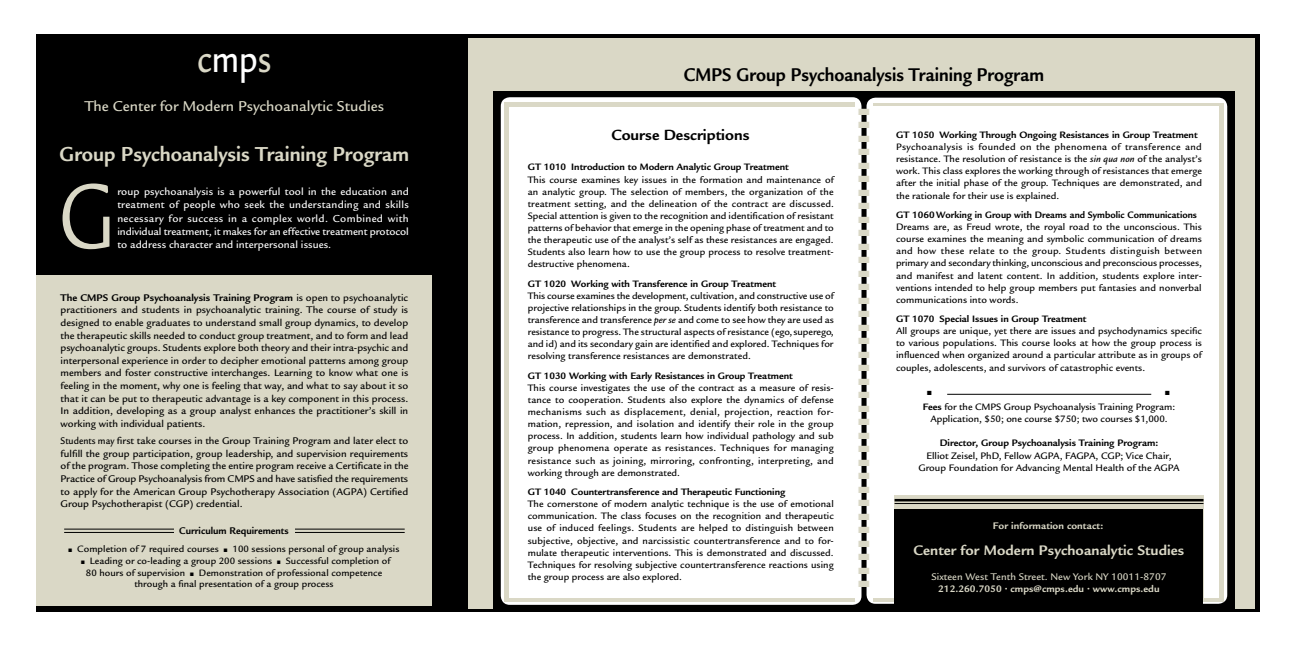
<style>
.page{position:relative;width:1296px;height:648px;background:#fff}
.page>*{position:absolute;margin:0;border:0;box-sizing:border-box;transform-origin:0 0}
.t1{font:100px "Legacy Sans";color:#dad8c6;scale:.8 1}
.t2{font:500 42px "Legacy Sans";color:#dad8c6;scale:.8 1}
.t3{font:700 22px "Legacy Sans";color:#dad8c6;scale:.93 1}
.t4{font:700 20px "Legacy Sans";color:#000;scale:.9 1}
.t5{font:700 16px "Legacy Sans";color:#000}
.t6{font:500 15.5px "Legacy Sans";color:#dad8c6}
.t7{font:700 15px "Legacy Sans";letter-spacing:.005em;color:#dad8c6}
.t8{font:500 11px/13.2px "Legacy Sans";letter-spacing:.005em;color:#fff;text-align:justify}
.t9{font:500 10.5px/12.6px "Legacy Sans";letter-spacing:.005em;color:#000;text-align:justify}
.t10{font:500 10.5px/12.6px "Legacy Sans";letter-spacing:.005em;color:#000;text-align:justify;scale:.9 1}
.t11{font:500 10.5px "Legacy Sans";letter-spacing:.005em;color:#dad8c6}
.t12{font:700 10.5px "Legacy Sans";letter-spacing:.005em;color:#000;scale:.95 1}
.t13{font:700 10.4px "Legacy Sans";letter-spacing:.005em;color:#dad8c6}
.t14{font:700 10.3px "Legacy Sans";letter-spacing:.005em;color:#dad8c6}
.t15{font:500 10.2px/12.4px "Legacy Sans";color:#000;text-align:center}
.t16{font:700 10.2px "Legacy Sans";color:#000}
.t17{font:500 10.1px/12.1px "Legacy Sans";letter-spacing:.005em;color:#000;text-align:justify}
.t18{font:700 10.1px "Legacy Sans";color:#000}
.t19{font:500 10px/12px "Legacy Sans";letter-spacing:.005em;color:#000;text-align:center}
.t20{font:9px/13.5px "Zapf Dingbats ITC";color:#dad8c6;text-align:justify;scale:1.7 1}
.t21{font:6px "Zapf Dingbats ITC";color:#000}
.s1{color:#fff}
.s2{font-weight:700}
.s3{font-style:italic}
</style>
<div class="page">
<div style="left:36px;top:35px;width:1224px;height:577px;background:#000"></div>
<div style="left:468px;top:38px;width:786px;height:571px;background:#dad8c6"></div>
<div style="left:493px;top:91px;width:742px;height:521px;background:#000"></div>
<div style="left:36px;top:276px;width:396px;height:330px;background:#dad8c6"></div>
<div style="left:501px;top:97px;width:361px;height:508px;background:#fff;border-radius:9px"></div>
<div style="left:867px;top:98px;width:360px;height:506px;background:#fff;border-radius:9px"></div>
<hr style="left:64px;top:529px;width:341px;height:1px;background:#000">
<hr style="left:64px;top:532px;width:341px;height:1px;background:#000">
<div style="left:174px;top:522px;width:121px;height:19px;background:#dad8c6"></div>
<div style="left:504px;top:103px;width:351px;height:499px;background:#dad8c6"></div>
<div style="left:509px;top:107px;width:346px;height:491px;background:#fff"></div>
<div style="left:874px;top:103px;width:350px;height:499px;background:#dad8c6"></div>
<div style="left:873px;top:107px;width:346px;height:491px;background:#fff"></div>
<div style="left:894px;top:495px;width:310px;height:106px;background:#dad8c6"></div>
<div style="left:894px;top:509px;width:309px;height:95px;background:#000"></div>
<hr style="left:895px;top:499px;width:309px;height:2px;background:#000">
<hr style="left:895px;top:503px;width:309px;height:1px;background:#000">
<hr style="left:947px;top:394px;width:204px;height:1px;background:#000">
<h2 class="t2" style="left:197px;top:35px;width:94px">c<span class="s1">mp</span>s</h2>
<h3 class="t6" style="left:85px;top:97px;width:301px">The Center for Modern Psychoanalytic Studies</h3>
<h3 class="t3" style="left:60px;top:141px;width:377px">Group Psychoanalysis Training Program</h3>
<h1 class="t1" style="left:58px;top:160px;width:72px">G</h1>
<p class="t8" style="left:117px;top:185px;width:293px">roup psychoanalysis is a powerful tool in the education and treatment of people who seek the understanding and skills necessary for success in a complex world. Combined with individual treatment, it makes for an effective treatment protocol to address character and interpersonal issues.</p>
<p class="t9" style="left:60px;top:291px;width:349px"><span class="s2">The CMPS Group Psychoanalysis Training Program</span> is open to psychoanalytic practitioners and students in psychoanalytic training. The course of study is designed to enable graduates to understand small group dynamics, to develop the therapeutic skills needed to conduct group treatment, and to form and lead psychoanalytic groups. Students explore both theory and their intra-psychic and interpersonal experience in order to decipher emotional patterns among group members and foster constructive interchanges. Learning to know what one is feeling in the moment, why one is feeling that way, and what to say about it so that it can be put to therapeutic advantage is a key component in this process.<br>In addition, developing as a group analyst enhances the practitioner’s skill in working with individual patients.</p>
<p class="t10" style="left:60px;top:435px;width:388px">Students may first take courses in the Group Training Program and later elect to fulfill the group participation, group leadership, and supervision requirements of the program. Those completing the entire program receive a Certificate in the Practice of Group Psychoanalysis from CMPS and have satisfied the requirements to apply for the American Group Psychotherapy Association (AGPA) Certified Group Psychotherapist (CGP) credential.</p>
<p class="t12" style="left:179px;top:525px;width:117px">Curriculum Requirements</p>
<p class="t19" style="left:69px;top:543px;width:332px">■ Completion of 7 required courses ■ 100 sessions personal of group analysis</p>
<p class="t19" style="left:81px;top:555px;width:311px">■ Leading or co-leading a group 200 sessions ■ Successful completion of<br>80 hours of supervision ■ Demonstration of professional competence</p>
<p class="t19" style="left:134px;top:578px;width:201px">through a final presentation of a group process</p>
<h3 class="t4" style="left:684px;top:64px;width:402px">CMPS Group Psychoanalysis Training Program</h3>
<p class="t20" style="left:858px;top:105px;width:8px">■ ■ ■ ■ ■ ■ ■ ■ ■ ■ ■ ■ ■ ■ ■ ■ ■ ■ ■ ■ ■ ■ ■ ■ ■ ■ ■ ■ ■ ■ ■ ■ ■ ■ ■ ■</p>
<h3 class="t5" style="left:611px;top:126px;width:140px">Course Descriptions</h3>
<p class="t18" style="left:896px;top:129px;width:303px">GT 1050 Working Through Ongoing Resistances in Group Treatment</p>
<p class="t17" style="left:896px;top:141px;width:308px">Psychoanalysis is founded on the phenomena of transference and resistance. The resolution of resistance is the <span class="s3">sin qua non</span> of the analyst’s work. This class explores the working through of resistances that emerge after the initial phase of the group. Techniques are demonstrated, and the rationale for their use is explained.</p>
<p class="t18" style="left:896px;top:209px;width:302px">GT 1060Working in Group with Dreams and Symbolic Communications</p>
<p class="t17" style="left:896px;top:221px;width:308px">Dreams are, as Freud wrote, the royal road to the unconscious. This course examines the meaning and symbolic communication of dreams and how these relate to the group. Students distinguish between primary and secondary thinking, unconscious and preconscious processes, and manifest and latent content. In addition, students explore inter&shy;ventions intended to help group members put fantasies and nonverbal communications into words.</p>
<p class="t18" style="left:896px;top:313px;width:192px">GT 1070 Special Issues in Group Treatment</p>
<p class="t17" style="left:896px;top:325px;width:307px">All groups are unique, yet there are issues and psychodynamics specific to various populations. This course looks at how the group process is influenced when organized around a particular attribute as in groups of couples, adolescents, and survivors of catastrophic events.</p>
<p class="t18" style="left:528px;top:161px;width:262px">GT 1010 I ntroduction to Modern Analytic Group Treatment</p>
<p class="t17" style="left:528px;top:173px;width:308px">This course examines key issues in the formation and maintenance of an analytic group. The selection of members, the organization of the treatment setting, and the delineation of the contract are discussed.<br>Special attention is given to the recognition and identification of resistant patterns of behavior that emerge in the opening phase of treatment and to the therapeutic use of the analyst’s self as these resistances are engaged.<br>Students also learn how to use the group process to resolve treatment&shy;destructive phenomena.</p>
<p class="t18" style="left:528px;top:278px;width:250px">GT 1020 Working with Transference in Group Treatment</p>
<p class="t17" style="left:528px;top:290px;width:308px">This course examines the development, cultivation, and constructive use of projective relationships in the group. Students identify both resistance to transference and transference <span class="s3">per se</span> and come to see how they are used as resistance to progress. The structural aspects of resistance (ego, superego, and id) and its secondary gain are identified and explored. Techniques for resolving transference resistances are demonstrated.</p>
<p class="t18" style="left:528px;top:370px;width:267px">GT 1030 Working with Early Resistances in Group Treatment</p>
<p class="t17" style="left:528px;top:382px;width:308px">This course investigates the use of the contract as a measure of resis&shy;tance to cooperation. Students also explore the dynamics of defense mechanisms such as displacement, denial, projection, reaction for&shy;mation, repression, and isolation and identify their role in the group process. In addition, students learn how individual pathology and sub group phenomena operate as resistances. Techniques for managing resistance such as joining, mirroring, confronting, interpreting, and working through are demonstrated.</p>
<p class="t18" style="left:528px;top:486px;width:259px">GT 1040 Countertransference and Therapeutic Functioning</p>
<p class="t17" style="left:528px;top:498px;width:308px">The cornerstone of modern analytic technique is the use of emotional communication. The class focuses on the recognition and therapeutic use of induced feelings. Students are helped to distinguish between subjective, objective, and narcissistic countertransference and to for&shy;mulate therapeutic interventions. This is demonstrated and discussed.<br>Techniques for resolving subjective countertransference reactions using the group process are also explored.</p>
<p class="t21" style="left:927px;top:390px;width:6px">■</p>
<p class="t21" style="left:1165px;top:390px;width:6px">■</p>
<p class="t17" style="left:923px;top:401px;width:254px;text-align:center"><span class="s2">Fees</span> for the CMPS Group Psychoanalysis Training Program:<br>Application, $50; one course $750; two courses $1,000.</p>
<p class="t16" style="left:940px;top:437px;width:220px">Director, Group Psychoanalysis Training Program:</p>
<p class="t15" style="left:918px;top:449px;width:263px">Elliot Zeisel, PhD, Fellow AGPA, FAGPA, CGP; Vice Chair,<br>Group Foundation for Advancing Mental H ealth of the AGPA</p>
<p class="t13" style="left:993px;top:520px;width:112px">For information contact:</p>
<h3 class="t7" style="left:913px;top:542px;width:272px">Center for Modern Psychoanalytic Studies</h3>
<p class="t11" style="left:931px;top:570px;width:237px">Sixteen West Tenth Street. New York NY 10011-8707</p>
<p class="t14" style="left:938px;top:582px;width:223px">212.260.7050 • cmps@cmps.edu • www.cmps.edu</p>
</div>
